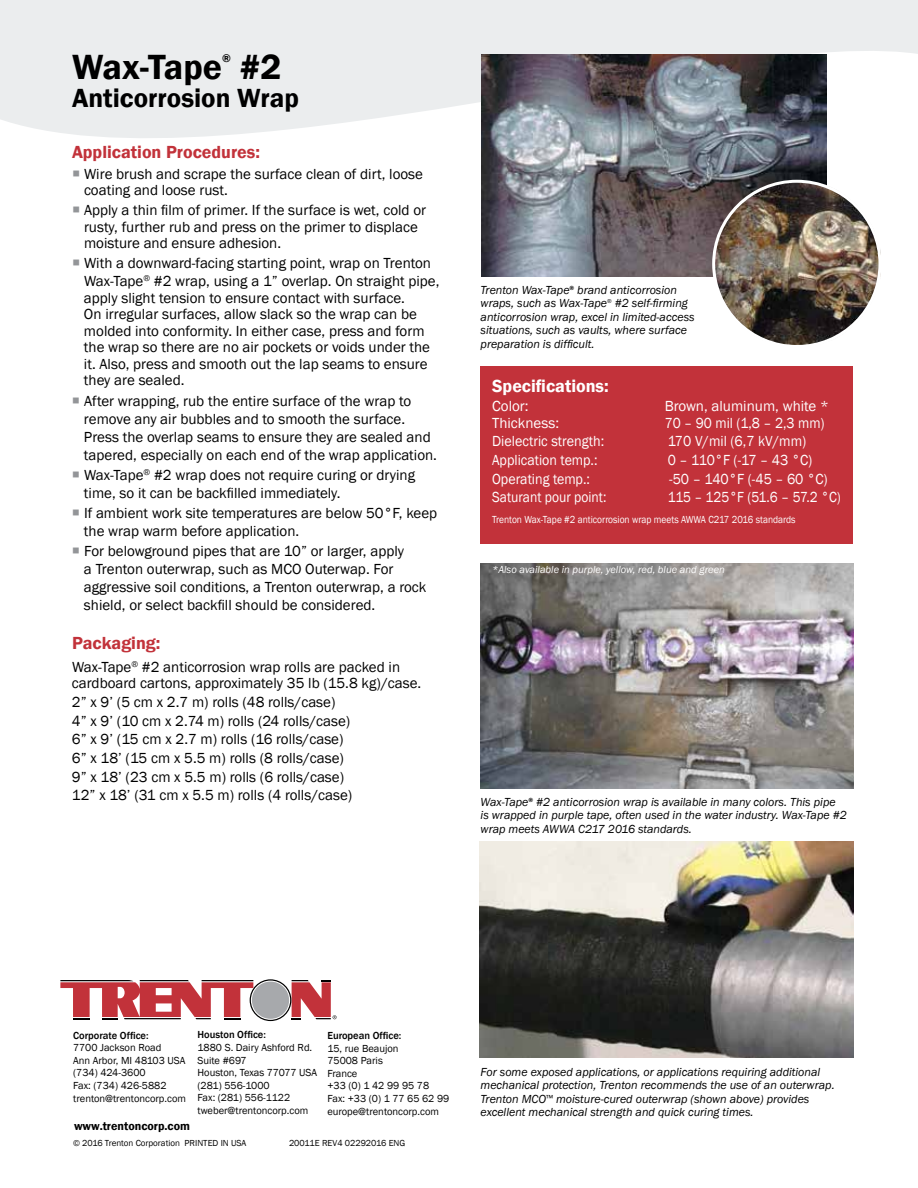
<style>
.page{position:relative;width:918px;height:1188px;background:#fff}
.page>*{position:absolute;margin:0;border:0;box-sizing:border-box;transform-origin:0 0}
.t1{font:600 36px "Franklin Gothic";color:#000}
.t2{font:600 27px "Franklin Gothic";color:#000}
.t3{font:600 18px "Franklin Gothic";color:#c2323a}
.t4{font:600 18px "Franklin Gothic";color:#fff}
.t5{font:15px/16.5px "Franklin Gothic";color:#000}
.t6{font:15px "Franklin Gothic";color:#fff;scale:.94 1}
.t7{font:15px "Franklin Gothic";color:#fff;scale:.93 1}
.t8{font:15px "Franklin Gothic";color:#fff;scale:.9 1}
.t9{font:15px "Franklin Gothic";color:#fff}
.t10{font:15px "Franklin Gothic";color:#fff;scale:.92 1}
.t11{font:italic 12px/13.5px "Franklin Gothic";color:#000}
.t12{font:600 12px "Franklin Gothic";color:#000}
.t13{font:600 11.4px "Franklin Gothic";color:#000}
.t14{font:10.5px/12.6px "Franklin Gothic";color:#000}
.t15{font:10.5px "Franklin Gothic";color:#fff;scale:.9 1}
.t16{font:italic 10.5px "Franklin Gothic";color:#fff}
.t17{font:500 10.5px "Franklin Gothic";color:#000}
.t18{font:9px "Franklin Gothic";color:#000}
.s1{color:#939598}
.s2{font-style:normal;font-size:9px}
</style>
<div class="page">
<svg style="left:0;top:0;width:918px;height:180px;fill:#ebedee"></svg>
<img style="left:481px;top:564px;width:372px;height:225px">
<img style="left:479px;top:842px;width:374px;height:216px">
<div style="left:481px;top:367px;width:372px;height:177px;background:#c2323a"></div>
<svg style="left:250px;top:979px;width:41px;height:42px"></svg>
<svg style="left:60px;top:980px;width:277px;height:39px"></svg>
<img style="left:481px;top:54px;width:345px;height:222px">
<img style="left:713px;top:180px;width:168px;height:164px">
<h1 class="t1" style="left:72px;top:45px;width:152px">Wax-Tape</h1>
<p class="t13" style="left:222px;top:51px;width:10px">®</p>
<h1 class="t1" style="left:239px;top:45px;width:44px">#2</h1>
<h2 class="t2" style="left:72px;top:81px;width:228px">Anticorrosion Wrap</h2>
<p class="t3" style="left:72px;top:141px;width:190px">Application Procedures:</p>
<p class="t5" style="left:84px;top:166px;width:341px;text-indent:-12px"><span class="s1">○</span> Wire brush and scrape the surface clean of dirt, loose coating and loose rust.</p>
<p class="t5" style="left:84px;top:202px;width:344px;text-indent:-12px"><span class="s1">○</span> Apply a thin film of primer. If the surface is wet, cold or rusty, further rub and press on the primer to displace moisture and ensure adhesion.</p>
<p class="t5" style="left:84px;top:255px;width:357px;line-height:18px;text-indent:-12px"><span class="s1">○</span> With a downward-facing starting point, wrap on Trenton<br>Wax-Tape<sup>®</sup> #2 wrap, using a 1” overlap. On straight pipe,</p>
<p class="t5" style="left:84px;top:290px;width:348px">apply slight tension to ensure contact with surface.<br>On irregular surfaces, allow slack so the wrap can be molded into conformity. In either case, press and form the wrap so there are no air pockets or voids under the it. Also, press and smooth out the lap seams to ensure they are sealed.</p>
<p class="t5" style="left:84px;top:392px;width:355px;line-height:18px;text-indent:-12px"><span class="s1">○</span> After wrapping, rub the entire surface of the wrap to remove any air bubbles and to smooth the surface.<br>Press the overlap seams to ensure they are sealed and tapered, especially on each end of the wrap application.</p>
<p class="t5" style="left:84px;top:466px;width:333px;line-height:18px;text-indent:-12px"><span class="s1">○</span> Wax-Tape<sup>®</sup> #2 wrap does not require curing or drying time, so it can be backfilled immediately.</p>
<p class="t5" style="left:84px;top:504px;width:355px;line-height:18px;text-indent:-12px"><span class="s1">○</span> If ambient work site temperatures are below 50°F, keep the wrap warm before application.</p>
<p class="t5" style="left:84px;top:542px;width:344px;line-height:18px;text-indent:-12px"><span class="s1">○</span> For belowground pipes that are 10” or larger, apply<br>a Trenton outerwrap, such as MCO Outerwap. For aggressive soil conditions, a Trenton outerwrap, a rock shield, or select backfill should be considered.</p>
<p class="t3" style="left:72px;top:631px;width:90px">Packaging:</p>
<p class="t5" style="left:72px;top:659px;width:351px">Wax-Tape<sup>®</sup> #2 anticorrosion wrap rolls are packed in cardboard cartons, approximately 35 lb (15.8 kg)/case.</p>
<p class="t5" style="left:72px;top:693px;width:282px;line-height:18.6px">2” x 9’ (5 cm x 2.7 m) rolls (48 rolls/case)<br>4” x 9’ (10 cm x 2.74 m) rolls (24 rolls/case)<br>6” x 9’ (15 cm x 2.7 m) rolls (16 rolls/case)<br>6” x 18’ (15 cm x 5.5 m) rolls (8 rolls/case)<br>9” x 18’ (23 cm x 5.5 m) rolls (6 rolls/case)<br>12” x 18’ (31 cm x 5.5 m) rolls (4 rolls/case)</p>
<p class="t11" style="left:481px;top:283px;width:216px">Trenton Wax-Tape<sup>®</sup> brand anticorrosion wraps, such as Wax-Tape<sup>®</sup> #2 self-firming anticorrosion wrap, excel in limited-access situations, such as vaults, where surface preparation is difficult.</p>
<p class="t4" style="left:492px;top:375px;width:118px">Specifications:</p>
<p class="t9" style="left:492px;top:397px;width:38px">Color:</p>
<p class="t9" style="left:665px;top:397px;width:166px">Brown, aluminum, white *</p>
<p class="t9" style="left:492px;top:413px;width:68px">Thickness:</p>
<p class="t10" style="left:665px;top:413px;width:175px">70 – 90 mil (1,8 – 2,3 mm)</p>
<p class="t6" style="left:492px;top:432px;width:121px">Dielectric strength:</p>
<p class="t6" style="left:668px;top:432px;width:149px">170 V/mil (6,7 kV/mm)</p>
<p class="t7" style="left:492px;top:451px;width:115px">Application temp.:</p>
<p class="t7" style="left:668px;top:451px;width:157px">0 – 110°F (-17 – 43 °C)</p>
<p class="t7" style="left:492px;top:469px;width:107px">Operating temp.:</p>
<p class="t6" style="left:669px;top:469px;width:170px">-50 – 140°F (-45 – 60 °C)</p>
<p class="t8" style="left:492px;top:488px;width:128px">Saturant pour point:</p>
<p class="t8" style="left:668px;top:488px;width:194px">115 – 125°F (51.6 – 57.2 °C)</p>
<p class="t15" style="left:492px;top:513px;width:339px">Trenton Wax-Tape #2 anticorrosion wrap meets AWWA C217 2016 standards</p>
<p class="t16" style="left:492px;top:563px;width:234px">*Also available in purple, yellow, red, blue and green</p>
<p class="t11" style="left:481px;top:795px;width:368px">Wax-Tape<sup>®</sup> #2 anticorrosion wrap is available in many colors. This pipe is wrapped in purple tape, often used in the water industry. Wax-Tape #2 wrap meets AWWA C217 2016 standards.</p>
<p class="t17" style="left:73px;top:1029px;width:77px">Corporate Office:</p>
<p class="t14" style="left:73px;top:1042px;width:114px">7700 Jackson Road<br>Ann Arbor, MI 48103 USA (734) 424-3600<br>Fax: (734) 426-5882 trenton@trentoncorp.com</p>
<p class="t17" style="left:198px;top:1028px;width:70px">Houston Office:</p>
<p class="t14" style="left:198px;top:1041px;width:121px">1880 S. Dairy Ashford Rd.<br>Suite #697<br>Houston, Texas 77077 USA (281) 556-1000<br>Fax: (281) 556-1122 tweber@trentoncorp.com</p>
<p class="t17" style="left:327px;top:1029px;width:76px">European Office:</p>
<p class="t14" style="left:327px;top:1042px;width:124px">15, rue Beaujon<br>75008 Paris<br>France<br>+33 (0) 1 42 99 95 78<br>Fax: +33 (0) 1 77 65 62 99 europe@trentoncorp.com</p>
<p class="t12" style="left:74px;top:1119px;width:118px">www.trentoncorp.com</p>
<p class="t18" style="left:73px;top:1137px;width:175px">© 2016 Trenton Corporation PRINTED IN USA</p>
<p class="t18" style="left:289px;top:1137px;width:118px">20011E REV4 02292016 ENG</p>
<p class="t11" style="left:481px;top:1065px;width:356px">For some exposed applications, or applications requiring additional mechanical protection, Trenton recommends the use of an outerwrap.<br>Trenton MCO<span class="s2">™</span> moisture-cured outerwrap (shown above) provides excellent mechanical strength and quick curing times.</p>
</div>
